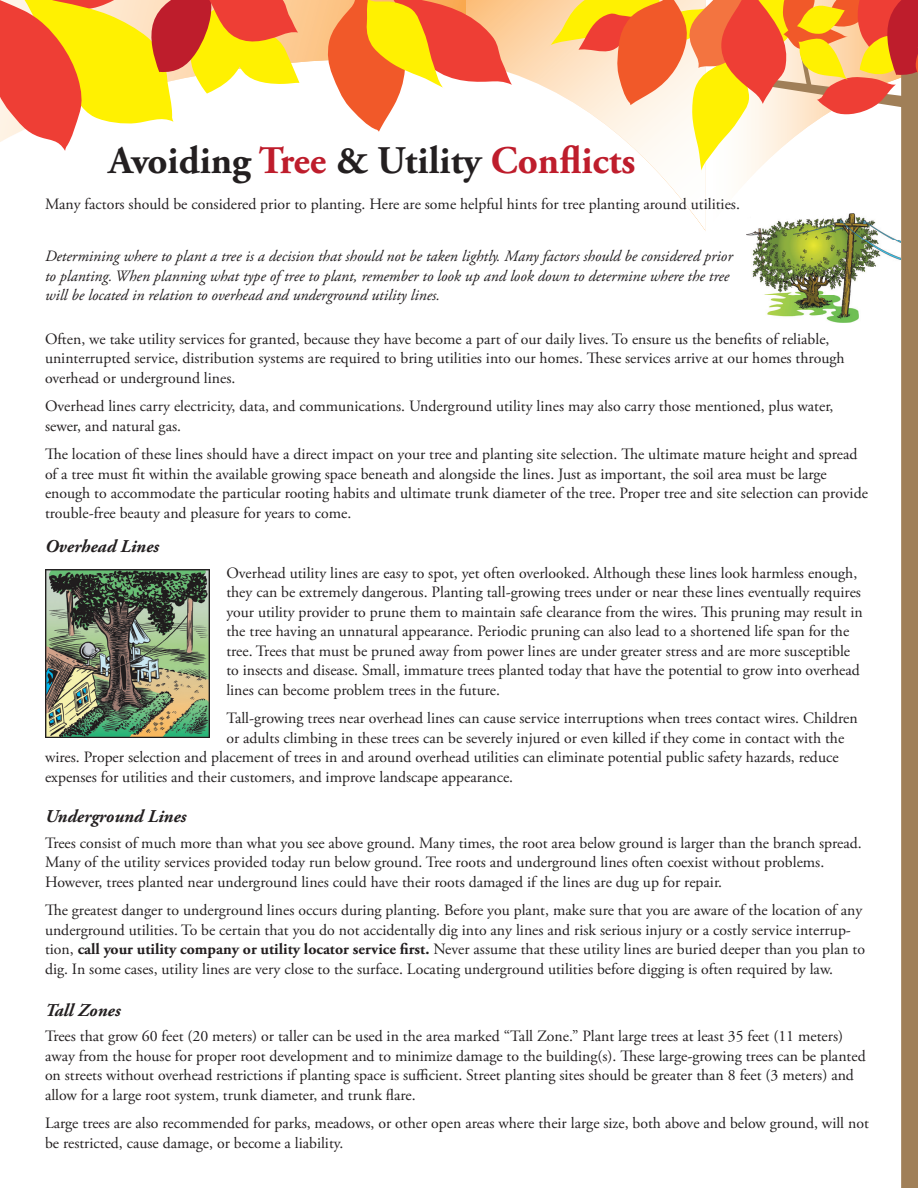
<style>
.page{position:relative;width:918px;height:1188px;background:#fff}
.page>*{position:absolute;margin:0;border:0;box-sizing:border-box;transform-origin:0 0}
.t1{font:700 39px "Adobe Garamond Pro";color:#231f20}
.subtitles{font:italic 700 18px "Adobe Garamond Pro";color:#231f20}
.body{font:15.75px/19.5px "Adobe Garamond Pro";color:#231f20}
.body-2{font:italic 15.75px/19.5px "Adobe Garamond Pro";color:#231f20}
.s1{color:#be1d2c}
.s2{font-weight:700}
</style>
<div class="page">
<svg style="left:512px;top:0;width:36px;height:89px;background:#fdd8b0"></svg>
<div style="left:300px;top:0;width:27px;height:63px;background:#fdc68b"></div>
<svg style="left:0;top:0;width:300px;height:151px"></svg>
<svg style="left:327px;top:0;width:185px;height:132px"></svg>
<svg style="left:548px;top:0;width:370px;height:1188px"></svg>
<img style="left:747px;top:214px;width:153px;height:109px">
<img style="left:45px;top:569px;width:165px;height:168px">
<p class="t1" style="left:108px;top:138px;width:529px">Avoiding <span class="s1">Tree</span> &amp; Utility <span class="s1">Conflicts</span></p>
<p class="body" style="left:45px;top:194px;width:696px">Many factors should be considered prior to planting. Here are some helpful hints for tree planting around utilities.</p>
<p class="body-2" style="left:45px;top:247px;width:689px">Determining where to plant a tree is a decision that should not be taken lightly. Many factors should be considered prior to planting. When planning what type of tree to plant, remember to look up and look down to determine where the tree will be located in relation to overhead and underground utility lines.</p>
<p class="body" style="left:45px;top:329px;width:801px">Often, we take utility services for granted, because they have become a part of our daily lives. To ensure us the benefits of reliable, uninterrupted service, distribution systems are required to bring utilities into our homes. These services arrive at our homes through overhead or underground lines.</p>
<p class="body" style="left:45px;top:397px;width:790px">Overhead lines carry electricity, data, and communications. Underground utility lines may also carry those mentioned, plus water, sewer, and natural gas.</p>
<p class="body" style="left:45px;top:445px;width:824px">The location of these lines should have a direct impact on your tree and planting site selection. The ultimate mature height and spread of a tree must fit within the available growing space beneath and alongside the lines. Just as important, the soil area must be large enough to accommodate the particular rooting habits and ultimate trunk diameter of the tree. Proper tree and site selection can provide trouble-free beauty and pleasure for years to come.</p>
<p class="subtitles" style="left:45px;top:536px;width:116px">Overhead Lines</p>
<p class="body" style="left:226px;top:563px;width:638px">Overhead utility lines are easy to spot, yet often overlooked. Although these lines look harmless enough, they can be extremely dangerous. Planting tall-growing trees under or near these lines eventually requires your utility provider to prune them to maintain safe clearance from the wires. This pruning may result in the tree having an unnatural appearance. Periodic pruning can also lead to a shortened life span for the tree. Trees that must be pruned away from power lines are under greater stress and are more susceptible to insects and disease. Small, immature trees planted today that have the potential to grow into overhead lines can become problem trees in the future.</p>
<p class="body" style="left:226px;top:709px;width:633px">Tall-growing trees near overhead lines can cause service interruptions when trees contact wires. Children</p>
<p class="body" style="left:226px;top:728px;width:619px">or adults climbing in these trees can be severely injured or even killed if they come in contact with the</p>
<p class="body" style="left:45px;top:748px;width:795px">wires. Proper selection and placement of trees in and around overhead utilities can eliminate potential public safety hazards, reduce</p>
<p class="body" style="left:45px;top:767px;width:470px">expenses for utilities and their customers, and improve landscape appearance.</p>
<p class="subtitles" style="left:45px;top:806px;width:143px">Underground Lines</p>
<p class="body" style="left:45px;top:833px;width:818px">Trees consist of much more than what you see above ground. Many times, the root area below ground is larger than the branch spread.<br>Many of the utility services provided today run below ground. Tree roots and underground lines often coexist without problems.<br>However, trees planted near underground lines could have their roots damaged if the lines are dug up for repair.</p>
<p class="body" style="left:45px;top:901px;width:822px">The greatest danger to underground lines occurs during planting. Before you plant, make sure that you are aware of the location of any underground utilities. To be certain that you do not accidentally dig into any lines and risk serious injury or a costly service interrup&shy;tion, <span class="s2">call your utility company or utility locator service first.</span> Never assume that these utility lines are buried deeper than you plan to dig. In some cases, utility lines are very close to the surface. Locating underground utilities before digging is often required by law.</p>
<p class="subtitles" style="left:45px;top:1000px;width:77px">Tall Zones</p>
<p class="body" style="left:45px;top:1027px;width:822px">Trees that grow 60 feet (20 meters) or taller can be used in the area marked “Tall Zone.” Plant large trees at least 35 feet (11 meters) away from the house for proper root development and to minimize damage to the building(s). These large-growing trees can be planted on streets without overhead restrictions if planting space is sufficient. Street planting sites should be greater than 8 feet (3 meters) and allow for a large root system, trunk diameter, and trunk flare.</p>
<p class="body" style="left:45px;top:1114px;width:825px">Large trees are also recommended for parks, meadows, or other open areas where their large size, both above and below ground, will not be restricted, cause damage, or become a liability.</p>
</div>
